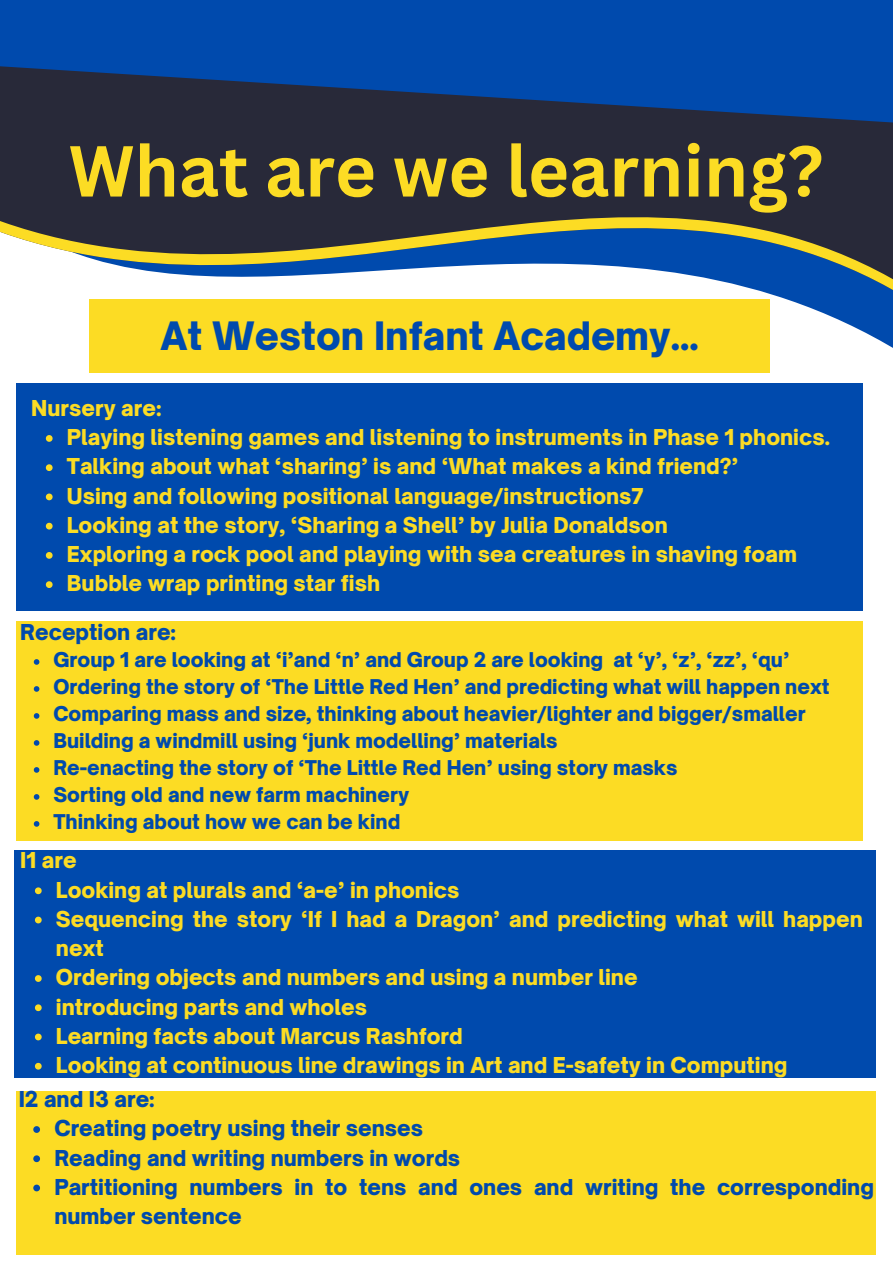
<style>
.page{position:relative;width:893px;height:1264px;background:#fff}
.page>*{position:absolute;margin:0;border:0;box-sizing:border-box;transform-origin:0 0}
.t1{font:700 70.5px "Canva Sans";color:#fcdc24}
.t2{font:900 37.5px "Open Sauce One";color:#004aad}
.t3{font:900 21px/29.2px "Open Sauce One";color:#fcdc24}
.t4{font:900 21px/29.2px "Open Sauce One";color:#004aad}
.t5{font:900 19.5px "Open Sauce One";color:#004aad}
</style>
<div class="page">
<div style="left:0;top:0;width:892px;height:128px;background:#004aad"></div>
<svg style="left:0;top:66px;width:892px;height:332px;fill:#282939"></svg>
<div style="left:16px;top:383px;width:846px;height:227px;background:#004aad"></div>
<div style="left:16px;top:620px;width:846px;height:220px;background:#fcdc24"></div>
<div style="left:15px;top:850px;width:860px;height:227px;background:#004aad"></div>
<div style="left:89px;top:299px;width:681px;height:74px;background:#fcdc24"></div>
<div style="left:16px;top:1091px;width:859px;height:164px;background:#fcdc24"></div>
<svg style="left:46px;top:435px;width:7px;height:7px"></svg>
<svg style="left:46px;top:464px;width:7px;height:7px"></svg>
<svg style="left:46px;top:493px;width:7px;height:7px"></svg>
<svg style="left:46px;top:523px;width:7px;height:6px"></svg>
<svg style="left:46px;top:552px;width:7px;height:6px"></svg>
<svg style="left:46px;top:581px;width:7px;height:7px"></svg>
<svg style="left:34px;top:659px;width:5px;height:5px"></svg>
<svg style="left:34px;top:686px;width:5px;height:5px"></svg>
<svg style="left:34px;top:713px;width:5px;height:5px"></svg>
<svg style="left:34px;top:740px;width:5px;height:5px"></svg>
<svg style="left:34px;top:767px;width:5px;height:5px"></svg>
<svg style="left:34px;top:794px;width:5px;height:5px"></svg>
<svg style="left:34px;top:821px;width:5px;height:5px"></svg>
<svg style="left:35px;top:887px;width:7px;height:7px"></svg>
<svg style="left:35px;top:916px;width:7px;height:7px"></svg>
<svg style="left:35px;top:975px;width:7px;height:6px"></svg>
<svg style="left:35px;top:1004px;width:7px;height:7px"></svg>
<svg style="left:35px;top:1033px;width:7px;height:7px"></svg>
<svg style="left:35px;top:1062px;width:7px;height:7px"></svg>
<svg style="left:33px;top:1126px;width:7px;height:6px"></svg>
<svg style="left:33px;top:1155px;width:7px;height:7px"></svg>
<svg style="left:33px;top:1184px;width:7px;height:7px"></svg>
<p class="t1" style="left:69px;top:121px;width:756px">What are we learning?</p>
<p class="t2" style="left:160px;top:313px;width:539px">At Weston Infant Academy...</p>
<p class="t3" style="left:31px;top:393px;width:132px">Nursery are:</p>
<p class="t3" style="left:67px;top:422px;width:764px">Playing listening games and listening to instruments in Phase 1 phonics.</p>
<p class="t3" style="left:67px;top:452px;width:673px">Talking about what ‘sharing’ is and ‘What makes a kind friend?’</p>
<p class="t3" style="left:67px;top:481px;width:578px">Using and following positional language/instructions7</p>
<p class="t3" style="left:67px;top:510px;width:602px">Looking at the story, ‘Sharing a Shell’ by Julia Donaldson</p>
<p class="t3" style="left:67px;top:539px;width:731px">Exploring a rock pool and playing with sea creatures in shaving foam</p>
<p class="t3" style="left:67px;top:568px;width:315px">Bubble wrap printing star fish</p>
<p class="t4" style="left:20px;top:617px;width:157px">Reception are:</p>
<p class="t5" style="left:53px;top:647px;width:737px">Group 1 are looking at ‘i’and ‘n’ and Group 2 are looking at ‘y’, ‘z’, ‘zz’, ‘qu’</p>
<p class="t5" style="left:53px;top:674px;width:777px">Ordering the story of ‘The Little Red Hen’ and predicting what will happen next</p>
<p class="t5" style="left:53px;top:701px;width:753px">Comparing mass and size, thinking about heavier/lighter and bigger/smaller</p>
<p class="t5" style="left:53px;top:728px;width:506px">Building a windmill using ‘junk modelling’ materials</p>
<p class="t5" style="left:53px;top:755px;width:625px">Re-enacting the story of ‘The Little Red Hen’ using story masks</p>
<p class="t5" style="left:53px;top:782px;width:357px">Sorting old and new farm machinery</p>
<p class="t5" style="left:53px;top:809px;width:348px">Thinking about how we can be kind</p>
<p class="t3" style="left:20px;top:845px;width:58px">I1 are</p>
<p class="t3" style="left:56px;top:874px;width:405px">Looking at plurals and ‘a-e’ in phonics</p>
<p class="t3" style="left:56px;top:904px;width:808px">Sequencing the story ‘If I had a Dragon’ and predicting what will happen next</p>
<p class="t3" style="left:56px;top:962px;width:583px">Ordering objects and numbers and using a number line</p>
<p class="t3" style="left:56px;top:991px;width:312px">introducing parts and wholes</p>
<p class="t3" style="left:56px;top:1021px;width:408px">Learning facts about Marcus Rashford</p>
<p class="t3" style="left:56px;top:1050px;width:733px">Looking at continuous line drawings in Art and E-safety in Computing</p>
<p class="t4" style="left:19px;top:1084px;width:138px">I2 and I3 are:</p>
<p class="t4" style="left:54px;top:1113px;width:370px">Creating poetry using their senses</p>
<p class="t4" style="left:54px;top:1142px;width:407px">Reading and writing numbers in words</p>
<p class="t4" style="left:54px;top:1172px;width:821px">Partitioning numbers in to tens and ones and writing the corresponding number sentence</p>
</div>
